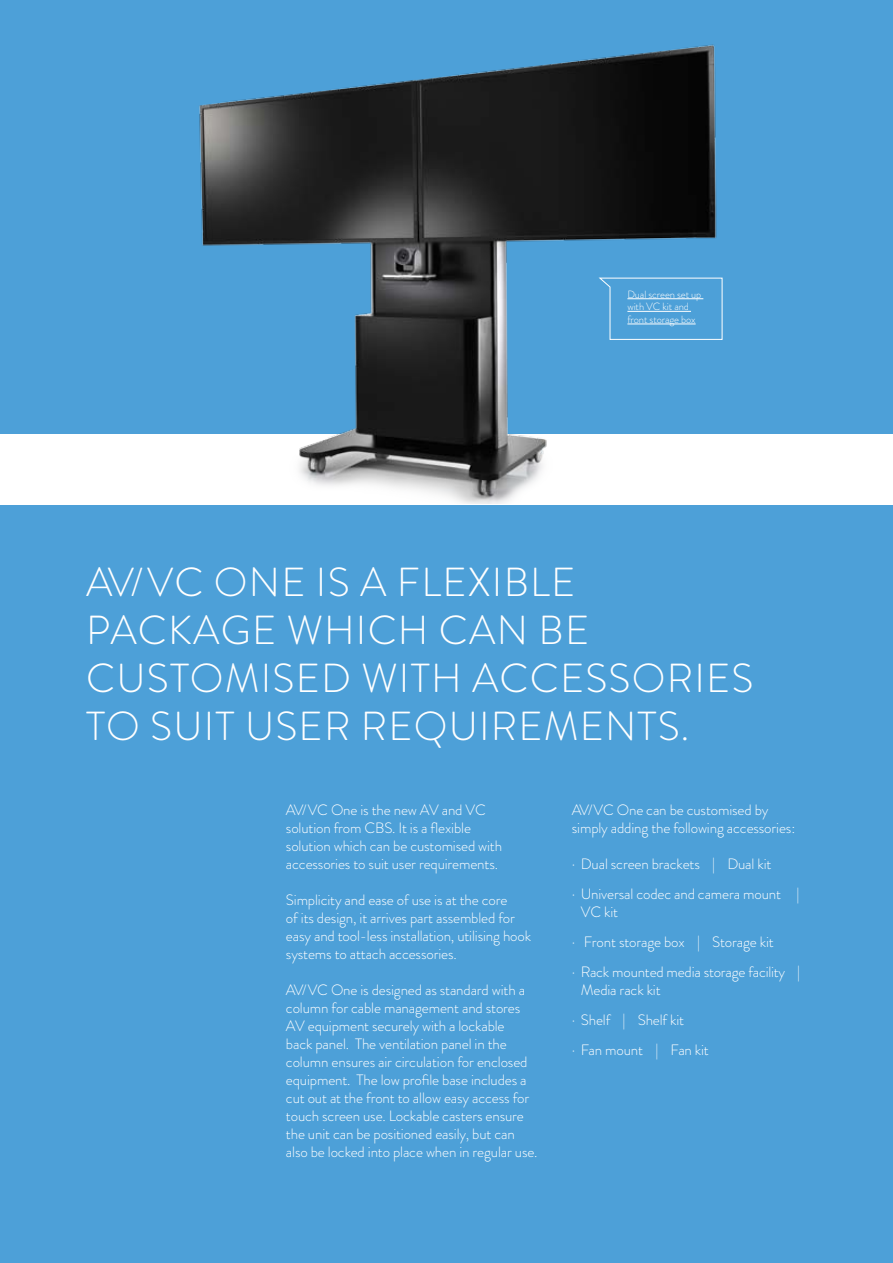
<style>
.page{position:relative;width:893px;height:1263px;background:#4da0d8}
.page>*{position:absolute;margin:0;border:0;box-sizing:border-box;transform-origin:0 0}
.t1{font:300 40.5px/48px "Brandon Grotesque";letter-spacing:.03em;color:#fff}
.t2{font:300 15px/18px "Brandon Grotesque";letter-spacing:-.01em;color:#fff}
.t3{font:300 10.5px/12.6px "Brandon Grotesque";letter-spacing:-.01em;color:#fff}
</style>
<div class="page">
<div style="left:0;top:435px;width:893px;height:70px;background:#fff"></div>
<img style="left:180px;top:44px;width:556px;height:460px">
<svg style="left:599px;top:277px;width:124px;height:63px"></svg>
<hr style="left:627px;top:298px;width:76px;height:1px;background:#fff">
<hr style="left:627px;top:311px;width:64px;height:1px;background:#fff">
<hr style="left:627px;top:324px;width:69px;height:1px;background:#fff">
<p class="t3" style="left:627px;top:288px;width:75px">Dual screen set up with VC kit and front storage box</p>
<h1 class="t1" style="left:86px;top:559px;width:504px">AV/VC One is a flexible package which can be customis</h1>
<h1 class="t1" style="left:296px;top:655px;width:206px">ed with acc</h1>
<h1 class="t1" style="left:560px;top:655px;width:50px">essori</h1>
<h1 class="t1" style="left:706px;top:655px;width:42px">es</h1>
<h1 class="t1" style="left:86px;top:703px;width:86px">to suit</h1>
<h1 class="t1" style="left:245px;top:703px;width:446px">user requirements.</h1>
<p class="t2" style="left:286px;top:801px;width:218px">AV/VC One is the new AV and VC solution from CBS. It is a flexible solution which can be customised with accessories to suit user requirements.</p>
<p class="t2" style="left:286px;top:891px;width:247px">Simplicity and ease of use is at the core<br>of its design, it arrives part assembled for easy and tool-less installation, utilising hook systems to attach accessories.</p>
<p class="t2" style="left:286px;top:981px;width:253px">AV/VC One is designed as standard with a column for cable management and stores AV equipment securely with a lockable<br>back panel. The ventilation panel in the column ensures air circulation for enclosed equipment. The low profile base includes a cut out at the front to allow easy access for touch screen use. Lockable casters ensure the unit can be positioned easily, but can also be locked into place when in regular use.</p>
<p class="t2" style="left:572px;top:801px;width:225px">AV/VC One can be customised by simply adding the following accessories:</p>
<p class="t2" style="left:572px;top:849px;width:229px;line-height:30px">· Dual screen brackets | Dual kit<br>· Universal codec and camera mount |</p>
<p class="t2" style="left:572px;top:897px;width:230px;line-height:30px;text-indent:9px">VC kit<br>· Front storage box | Storage kit<br>· Rack mounted media storage facility |</p>
<p class="t2" style="left:572px;top:975px;width:139px;line-height:30px;text-indent:9px">Media rack kit<br>· Shelf | Shelf kit<br>· Fan mount | Fan kit</p>
</div>
